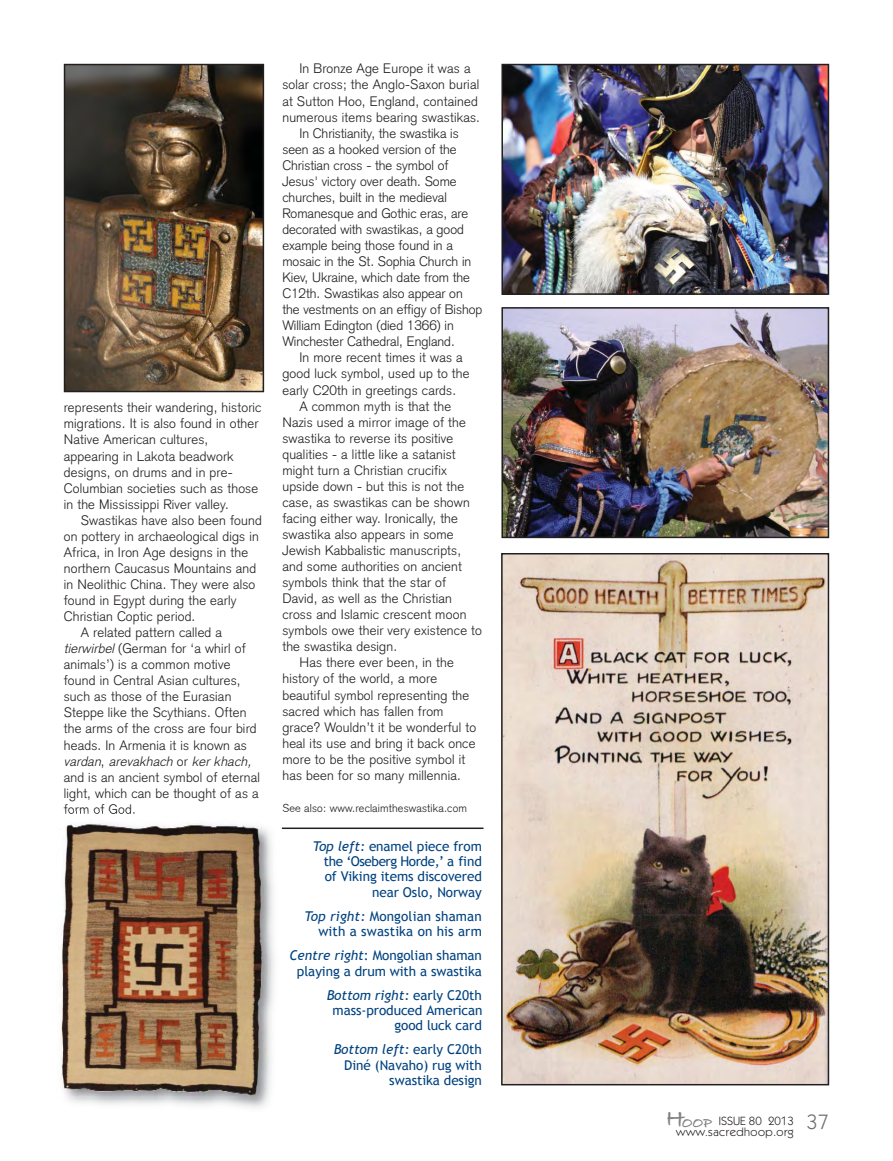
<style>
.page{position:relative;width:893px;height:1161px;background:#fff}
.page>*{position:absolute;margin:0;border:0;box-sizing:border-box;transform-origin:0 0}
.t1{font:21px "Kabel IT Cby BT";color:#6d6e70}
.t2{font:300 13.5px/16px "Akzidenz Grotesk";letter-spacing:.015em;color:#231f20}
.t3{font:13.5px/15.5px "Trebuchet MS";letter-spacing:-.005em;color:#004280;text-align:right}
.t4{font:italic 300 13.5px "Akzidenz Grotesk";color:#231f20}
.t5{font:12px/10.9px "Kabel IT Cby BT";letter-spacing:.045em;color:#231f20;text-align:right}
.t6{font:300 11.25px "Akzidenz Grotesk";letter-spacing:.015em;color:#231f20}
.s1{font-style:italic}
.s2{font-style:normal}
.s3{font-family:"Bradley Hand ITCTT";font-weight:700;font-size:24px;color:#808285}
.s4{font-family:"Bradley Hand ITCTT";font-weight:700;font-size:15px;color:#808285}
</style>
<div class="page">
<img style="left:504px;top:67px;width:322px;height:225px">
<div style="left:501px;top:64px;width:328px;height:231px;border:2px solid #231f20"></div>
<img style="left:504px;top:310px;width:322px;height:225px">
<div style="left:501px;top:307px;width:328px;height:231px;border:2px solid #231f20"></div>
<img style="left:67px;top:828px;width:215px;height:280px">
<img style="left:65px;top:812px;width:69px;height:2px">
<img style="left:61px;top:823px;width:206px;height:274px">
<img style="left:504px;top:556px;width:322px;height:526px">
<div style="left:501px;top:553px;width:328px;height:532px;border:2px solid #231f20"></div>
<img style="left:67px;top:67px;width:194px;height:322px">
<div style="left:64px;top:64px;width:200px;height:328px;border:2px solid #231f20"></div>
<hr style="left:282px;top:827px;width:201px;height:2px;background:#231f20">
<p class="t2" style="left:64px;top:400px;width:199px">represents their wandering, historic migrations. It is also found in other<br>Native American cultures, appearing in Lakota beadwork designs, on drums and in pre-<br>Columbian societies such as those in the Mississippi River valley.</p>
<p class="t2" style="left:81px;top:512px;width:183px">Swastikas have also been found</p>
<p class="t2" style="left:64px;top:528px;width:197px">on pottery in archaeological digs in</p>
<p class="t2" style="left:64px;top:544px;width:186px">Africa, in Iron Age designs in the</p>
<p class="t2" style="left:64px;top:560px;width:194px">northern Caucasus Mountains and</p>
<p class="t2" style="left:64px;top:576px;width:193px">in Neolithic China. They were also</p>
<p class="t2" style="left:64px;top:592px;width:174px">found in Egypt during the early</p>
<p class="t2" style="left:64px;top:608px;width:133px">Christian Coptic period.</p>
<p class="t2" style="left:81px;top:624px;width:143px">A related pattern called a</p>
<p class="t2" style="left:64px;top:640px;width:183px"><span class="s1">tierwirbel</span>(German for ‘a whirl of</p>
<p class="t2" style="left:64px;top:656px;width:168px">animals’) is a common motive</p>
<p class="t2" style="left:64px;top:673px;width:178px">found in Central Asian cultures,</p>
<p class="t2" style="left:64px;top:689px;width:169px">such as those of the Eurasian</p>
<p class="t2" style="left:64px;top:705px;width:184px">Steppe like the Scythians. Often</p>
<p class="t2" style="left:64px;top:721px;width:194px">the arms of the cross are four bird</p>
<p class="t2" style="left:64px;top:737px;width:185px">heads. In Armenia it is known as</p>
<p class="t4" style="left:64px;top:753px;width:192px">vardan<span class="s2">,</span> arevakhach <span class="s2">o r</span> kerkhach,</p>
<p class="t2" style="left:64px;top:769px;width:198px">and is an ancient symbol of eternal</p>
<p class="t2" style="left:64px;top:785px;width:196px">light, which can be thought of as a</p>
<p class="t2" style="left:64px;top:801px;width:73px">form of God.</p>
<p class="t2" style="left:299px;top:61px;width:173px">In Bronze Age Europe it was a</p>
<p class="t2" style="left:282px;top:77px;width:198px">solar cross; the Anglo-Saxon burial</p>
<p class="t2" style="left:282px;top:93px;width:197px">at Sutton Hoo, England, contained</p>
<p class="t2" style="left:282px;top:109px;width:199px">numerous items bearing swastikas.</p>
<p class="t2" style="left:299px;top:125px;width:161px">In Christianity, the swastika is</p>
<p class="t2" style="left:282px;top:141px;width:176px">seen as a hooked version of the</p>
<p class="t2" style="left:282px;top:157px;width:168px">Christian cross - the symbol of</p>
<p class="t2" style="left:282px;top:173px;width:176px">Jesus' victory over death. Some</p>
<p class="t2" style="left:282px;top:189px;width:166px">churches, built in the medieval</p>
<p class="t2" style="left:282px;top:205px;width:187px">Romanesque and Gothic eras, are</p>
<p class="t2" style="left:282px;top:221px;width:183px">decorated with swastikas, a good</p>
<p class="t2" style="left:282px;top:237px;width:172px">example being those found in a</p>
<p class="t2" style="left:282px;top:253px;width:190px">mosaic in the St. Sophia Church in</p>
<p class="t2" style="left:282px;top:269px;width:189px">Kiev, Ukraine, which date from the</p>
<p class="t2" style="left:282px;top:285px;width:182px">C12th. Swastikas also appear on</p>
<p class="t2" style="left:282px;top:302px;width:201px">the vestments on an effigy of Bishop</p>
<p class="t2" style="left:282px;top:318px;width:173px">William Edington (died 1366) in</p>
<p class="t2" style="left:282px;top:334px;width:174px">Winchester Cathedral, England.</p>
<p class="t2" style="left:299px;top:350px;width:165px">In more recent times it was a</p>
<p class="t2" style="left:282px;top:366px;width:189px">good luck symbol, used up to the</p>
<p class="t2" style="left:282px;top:382px;width:175px">early C20th in greetings cards.</p>
<p class="t2" style="left:299px;top:398px;width:153px">A common myth is that the</p>
<p class="t2" style="left:282px;top:414px;width:185px">Nazis used a mirror image of the</p>
<p class="t2" style="left:282px;top:430px;width:172px">swastika to reverse its positive</p>
<p class="t2" style="left:282px;top:446px;width:175px">qualities - a little like a satanist</p>
<p class="t2" style="left:282px;top:462px;width:166px">might turn a Christian crucifix</p>
<p class="t2" style="left:282px;top:478px;width:183px">upside down - but this is not the</p>
<p class="t2" style="left:282px;top:494px;width:189px">case, as swastikas can be shown</p>
<p class="t2" style="left:282px;top:510px;width:177px">facing either way. Ironically, the</p>
<p class="t2" style="left:282px;top:526px;width:173px">swastika also appears in some</p>
<p class="t2" style="left:282px;top:542px;width:180px">Jewish Kabbalistic manuscripts,</p>
<p class="t2" style="left:282px;top:558px;width:181px">and some authorities on ancient</p>
<p class="t2" style="left:282px;top:574px;width:165px">symbols think that the star of</p>
<p class="t2" style="left:282px;top:590px;width:171px">David, as well as the Christian</p>
<p class="t2" style="left:282px;top:607px;width:186px">cross and Islamic crescent moon</p>
<p class="t2" style="left:282px;top:623px;width:201px">symbols owe their very existence to</p>
<p class="t2" style="left:282px;top:639px;width:116px">the swastika design.</p>
<p class="t2" style="left:299px;top:655px;width:156px">Has there ever been, in the</p>
<p class="t2" style="left:282px;top:671px;width:156px">history of the world, a more</p>
<p class="t2" style="left:282px;top:687px;width:188px">beautiful symbol representing the</p>
<p class="t2" style="left:282px;top:703px;width:163px">sacred which has fallen from</p>
<p class="t2" style="left:282px;top:719px;width:195px">grace? Wouldn’t it be wonderful to</p>
<p class="t2" style="left:282px;top:735px;width:195px">heal its use and bring it back once</p>
<p class="t2" style="left:282px;top:751px;width:184px">more to be the positive symbol it</p>
<p class="t2" style="left:282px;top:767px;width:180px">has been for so many millennia.</p>
<p class="t6" style="left:282px;top:801px;width:186px">See also: www.reclaimtheswastika.com</p>
<p class="t3" style="left:313px;top:838px;width:171px"><span class="s1">Top left:</span> enamel piece from the ‘Oseberg Horde,’ a find of Viking items discovered near Oslo, Norway</p>
<p class="t3" style="left:304px;top:908px;width:179px"><span class="s1">Top right:</span> Mongolian shaman with a swastika on his arm</p>
<p class="t3" style="left:290px;top:948px;width:194px;text-align:center"><span class="s1">Centre right</span>: Mongolian shaman playing a drum with a swastika</p>
<p class="t3" style="left:327px;top:987px;width:157px"><span class="s1">Bottom right:</span> early C20th mass-produced American good luck card</p>
<p class="t3" style="left:334px;top:1042px;width:150px"><span class="s1">Bottom left:</span> early C20th<br>Diné (Navaho) rug with swastika design</p>
<p class="t5" style="left:666px;top:1117px;width:129px"><span class="s3">H</span><span class="s4">OOP</span> ISSUE 80 2013 www.sacredhoop.org</p>
<h1 class="t1" style="left:806px;top:1114px;width:24px">37</h1>
</div>
